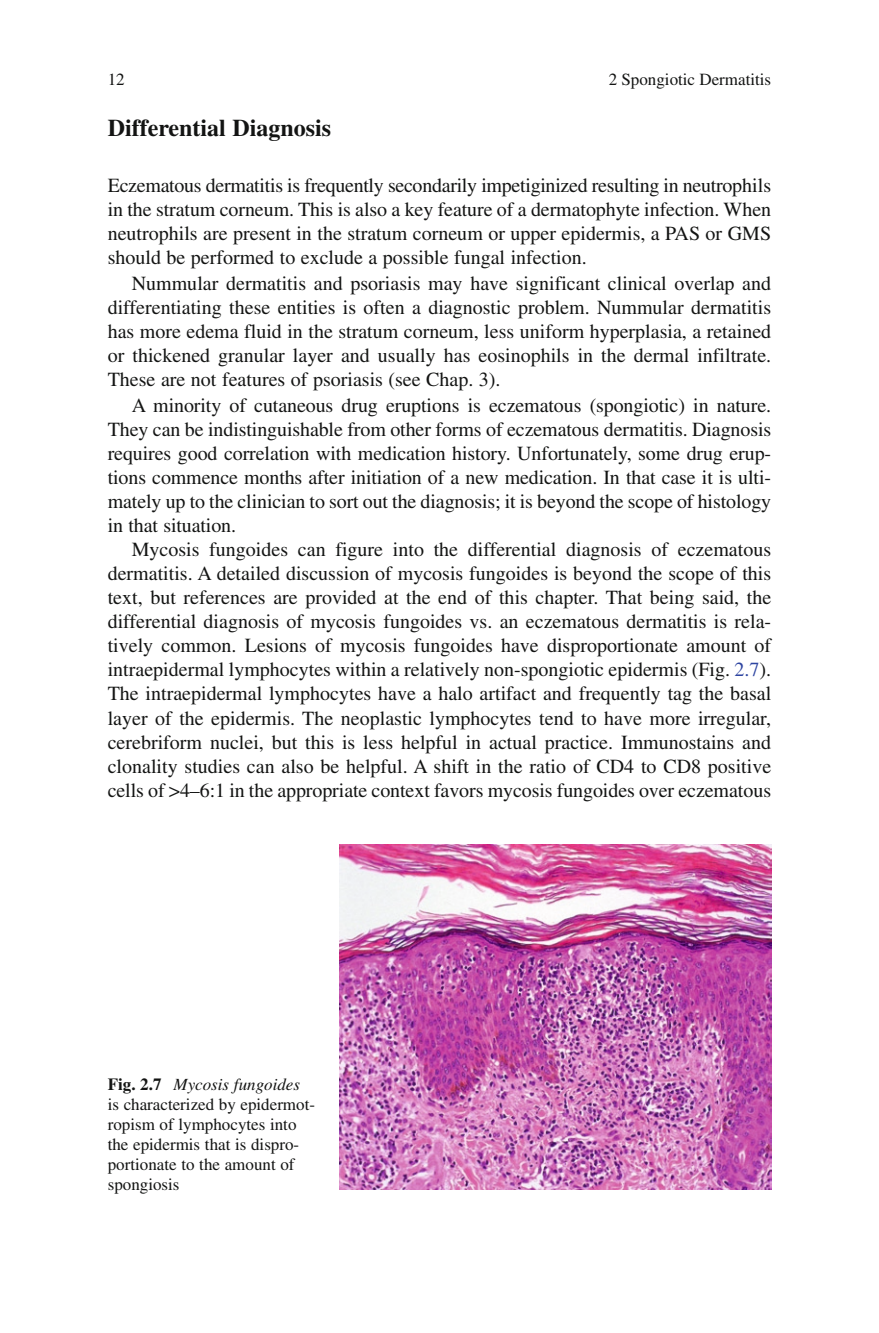
<style>
.page{position:relative;width:879px;height:1333px;background:#fff}
.page>*{position:absolute;margin:0;border:0;box-sizing:border-box;transform-origin:0 0}
.t1{font:700 24px "Times";color:#131413}
.t2{font:20px/24px "Times";color:#131413;text-align:justify}
.t3{font:17px/20px "Times";color:#131413}
.s1{color:#2e45a1}
.s2{font-weight:700}
.s3{font-style:italic}
</style>
<div class="page">
<img style="left:339px;top:844px;width:432px;height:345px">
<p class="t3" style="left:108px;top:70px;width:18px">12</p>
<p class="t3" style="left:609px;top:70px;width:164px">2 Spongiotic Dermatitis</p>
<p class="t1" style="left:108px;top:114px;width:225px">Differential Diagnosis</p>
<p class="t2" style="left:108px;top:173px;width:665px">Eczematous dermatitis is frequently secondarily impetiginized resulting in neutrophils in the stratum corneum. This is also a key feature of a dermatophyte infection. When neutrophils are present in the stratum corneum or upper epidermis, a PAS or GMS should be performed to exclude a possible fungal infection.</p>
<p class="t2" style="left:108px;top:271px;width:665px;text-indent:24px">Nummular dermatitis and psoriasis may have significant clinical overlap and differentiating these entities is often a diagnostic problem. Nummular dermatitis has more edema fluid in the stratum corneum, less uniform hyperplasia, a retained or thickened granular layer and usually has eosinophils in the dermal infiltrate.<br>These are not features of psoriasis (see Chap. 3).</p>
<p class="t2" style="left:108px;top:393px;width:665px;text-indent:24px">A minority of cutaneous drug eruptions is eczematous (spongiotic) in nature.<br>They can be indistinguishable from other forms of eczematous dermatitis. Diagnosis requires good correlation with medication history. Unfortunately, some drug erup&shy;tions commence months after initiation of a new medication. In that case it is ulti&shy;mately up to the clinician to sort out the diagnosis; it is beyond the scope of histology in that situation.</p>
<p class="t2" style="left:108px;top:537px;width:665px;text-indent:24px">Mycosis fungoides can figure into the differential diagnosis of eczematous dermatitis. A detailed discussion of mycosis fungoides is beyond the scope of this text, but references are provided at the end of this chapter. That being said, the differential diagnosis of mycosis fungoides vs. an eczematous dermatitis is rela&shy;tively common. Lesions of mycosis fungoides have disproportionate amount of intraepidermal lymphocytes within a relatively non-spongiotic epidermis (Fig. <span class="s1">2.7</span>).<br>The intraepidermal lymphocytes have a halo artifact and frequently tag the basal layer of the epidermis. The neoplastic lymphocytes tend to have more irregular, cerebriform nuclei, but this is less helpful in actual practice. Immunostains and clonality studies can also be helpful. A shift in the ratio of CD4 to CD8 positive cells of &gt;4–6:1 in the appropriate context favors mycosis fungoides over eczematous</p>
<p class="t3" style="left:108px;top:1073px;width:209px"><span class="s2">Fig. 2.7</span> <span class="s3">Mycosis fungoides </span>is characterized by epidermot&shy;ropism of lymphocytes into the epidermis that is dispro&shy;portionate to the amount of spongiosis</p>
</div>
